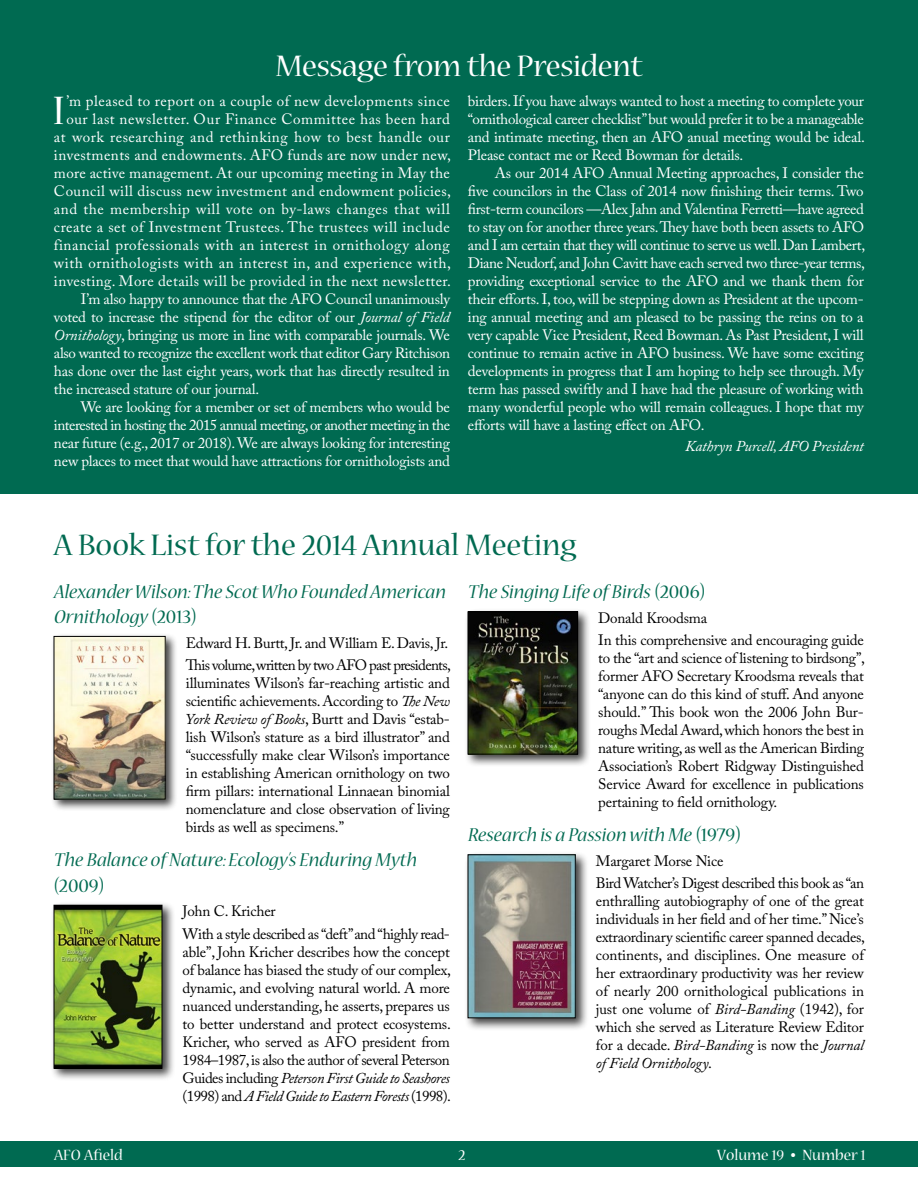
<style>
.page{position:relative;width:918px;height:1188px;background:#fff}
.page>*{position:absolute;margin:0;border:0;box-sizing:border-box;transform-origin:0 0}
.t1{font:44.25px "Nueva Std";color:#fff}
.t2{font:33px "Nueva Std";color:#006a51}
.t3{font:33px "Nueva Std";letter-spacing:-.01em;color:#fff}
.t4{font:italic 21px/25.2px "Nueva Std";color:#006a51}
.t5{font:21px "Nueva Std";color:#006a51}
.t6{font:16.5px "Nueva Std";color:#fff}
.t7{font:15px/18px "Adobe Caslon Pro";letter-spacing:-.015em;color:#fff;text-align:justify}
.t8{font:15px/18px "Adobe Caslon Pro";letter-spacing:-.015em;color:#000}
.t9{font:italic 15px "Adobe Caslon Pro";letter-spacing:-.01em;color:#fff}
.s1{font-style:italic}
.s2{font-style:normal}
</style>
<div class="page">
<div style="left:0;top:1142px;width:918px;height:25px;background:#006a51"></div>
<div style="left:0;top:0;width:918px;height:494px;background:#006a51"></div>
<div style="left:51px;top:633px;width:127px;height:179px;background:#000;opacity:.75"></div>
<img style="left:56px;top:638px;width:108px;height:160px">
<div style="left:54px;top:636px;width:112px;height:164px;border:1px solid #000"></div>
<div style="left:464px;top:851px;width:125px;height:180px;background:#000;opacity:.75"></div>
<img style="left:470px;top:856px;width:104px;height:160px">
<div style="left:468px;top:854px;width:108px;height:164px;border:1px solid #000"></div>
<div style="left:464px;top:608px;width:127px;height:159px;background:#000;opacity:.75"></div>
<img style="left:470px;top:613px;width:106px;height:140px">
<div style="left:468px;top:611px;width:110px;height:144px;border:1px solid #000"></div>
<div style="left:50px;top:901px;width:125px;height:181px;background:#000;opacity:.75"></div>
<img style="left:56px;top:907px;width:104px;height:160px">
<div style="left:54px;top:905px;width:108px;height:164px;border:1px solid #000"></div>
<h2 class="t3" style="left:276px;top:51px;width:368px">Message from the President</h2>
<h1 class="t1" style="left:53px;top:90px;width:13px">I</h1>
<p class="t7" style="left:66px;top:91px;width:385px">’m pleased to report on a couple of new developments since</p>
<p class="t7" style="left:66px;top:109px;width:385px">our last newsletter. Our Finance Committee has been hard</p>
<p class="t7" style="left:54px;top:127px;width:397px">at work researching and rethinking how to best handle our</p>
<p class="t7" style="left:54px;top:145px;width:399px">investments and endowments. AFO funds are now under new,</p>
<p class="t7" style="left:54px;top:163px;width:397px">more active management. At our upcoming meeting in May the</p>
<p class="t7" style="left:54px;top:181px;width:399px">Council will discuss new investment and endowment policies,</p>
<p class="t7" style="left:54px;top:199px;width:397px">and the membership will vote on by-laws changes that will</p>
<p class="t7" style="left:54px;top:217px;width:397px">create a set of Investment Trustees. The trustees will include</p>
<p class="t7" style="left:54px;top:235px;width:397px">financial professionals with an interest in ornithology along</p>
<p class="t7" style="left:54px;top:253px;width:398px">with ornithologists with an interest in, and experience with,</p>
<p class="t7" style="left:54px;top:271px;width:399px">investing. More details will be provided in the next newsletter.</p>
<p class="t7" style="left:81px;top:289px;width:371px">I’m also happy to announce that the AFO Council unanimously</p>
<p class="t7" style="left:54px;top:307px;width:397px">voted to increase the stipend for the editor of our <span class="s1">Journal of Field</span></p>
<p class="t7" style="left:54px;top:325px;width:397px"><span class="s1">Ornithology</span>, bringing us more in line with comparable journals. We</p>
<p class="t7" style="left:54px;top:343px;width:398px">also wanted to recognize the excellent work that editor Gary Ritchison</p>
<p class="t7" style="left:54px;top:361px;width:397px">has done over the last eight years, work that has directly resulted in</p>
<p class="t7" style="left:54px;top:379px;width:207px">the increased stature of our journal.</p>
<p class="t7" style="left:81px;top:397px;width:370px">We are looking for a member or set of members who would be</p>
<p class="t7" style="left:54px;top:415px;width:398px">interested in hosting the 2015 annual meeting, or another meeting in the</p>
<p class="t7" style="left:54px;top:433px;width:398px">near future (e.g., 2017 or 2018). We are always looking for interesting</p>
<p class="t7" style="left:54px;top:451px;width:398px">new places to meet that would have attractions for ornithologists and</p>
<p class="t7" style="left:468px;top:91px;width:398px">birders. If you have always wanted to host a meeting to complete your “ornithological career checklist” but would prefer it to be a manageable and intimate meeting, then an AFO anual meeting would be ideal.<br>Please contact me or Reed Bowman for details.</p>
<p class="t7" style="left:468px;top:163px;width:399px;text-indent:27px">As our 2014 AFO Annual Meeting approaches, I consider the five councilors in the Class of 2014 now finishing their terms. Two first-term councilors —Alex Jahn and Valentina Ferretti—have agreed to stay on for another three years. They have both been assets to AFO and I am certain that they will continue to serve us well. Dan Lambert, Diane Neudorf, and John Cavitt have each served two three-year terms, providing exceptional service to the AFO and we thank them for their efforts. I, too, will be stepping down as President at the upcom&shy;ing annual meeting and am pleased to be passing the reins on to a very capable Vice President, Reed Bowman. As Past President, I will continue to remain active in AFO business. We have some exciting developments in progress that I am hoping to help see through. My term has passed swiftly and I have had the pleasure of working with many wonderful people who will remain colleagues. I hope that my efforts will have a lasting effect on AFO.</p>
<p class="t9" style="left:685px;top:437px;width:180px">Kathryn Purcell, AFO President</p>
<h2 class="t2" style="left:54px;top:530px;width:524px">A Book List for the 2014 Annual Meeting</h2>
<h3 class="t4" style="left:54px;top:580px;width:394px">Alexander Wilson: The Scot Who Founded American<br>Ornithology <span class="s2">(2013)</span></h3>
<p class="t8" style="left:186px;top:631px;width:266px;line-height:22.5px">Edward H. Burtt, Jr. and William E. Davis, Jr.<br>This volume, written by two AFO past presidents,</p>
<p class="t8" style="left:186px;top:674px;width:266px;text-align:justify">illuminates Wilson’s far-reaching artistic and scientific achievements. According to <span class="s1">The New York Review of Books</span>, Burtt and Davis “estab&shy;lish Wilson’s stature as a bird illustrator” and “successfully make clear Wilson’s importance in establishing American ornithology on two firm pillars: international Linnaean binomial nomenclature and close observation of living birds as well as specimens.”</p>
<h3 class="t4" style="left:54px;top:848px;width:365px">The Balance of Nature: Ecology’s Enduring Myth</h3>
<h3 class="t5" style="left:54px;top:876px;width:52px">(2009)</h3>
<p class="t8" style="left:183px;top:900px;width:269px;line-height:22.5px">John C. Kricher<br>With a style described as “deft”and “highly read-</p>
<p class="t8" style="left:183px;top:943px;width:270px;text-align:justify">able”, John Kricher describes how the concept of balance has biased the study of our complex, dynamic, and evolving natural world. A more nuanced understanding, he asserts, prepares us to better understand and protect ecosystems.<br>Kricher, who served as AFO president from 1984–1987, is also the author of several Peterson Guides including <span class="s1">Peterson First Guide to Seashores </span>(1998) and <span class="s1">A Field Guide to Eastern Forests</span> (1998).</p>
<h3 class="t4" style="left:468px;top:580px;width:238px">The Singing Life of Birds <span class="s2">(2006)</span></h3>
<p class="t8" style="left:598px;top:606px;width:267px;line-height:22.5px">Donald Kroodsma<br>In this comprehensive and encouraging guide</p>
<p class="t8" style="left:598px;top:649px;width:268px;text-align:justify">to the “art and science of listening to birdsong”, former AFO Secretary Kroodsma reveals that “anyone can do this kind of stuff. And anyone should.” This book won the 2006 John Bur&shy;roughs Medal Award, which honors the best in nature writing, as well as the American Birding Association’s Robert Ridgway Distinguished Service Award for excellence in publications pertaining to field ornithology.</p>
<h3 class="t4" style="left:468px;top:823px;width:274px">Research is a Passion with Me <span class="s2">(1979)</span></h3>
<p class="t8" style="left:596px;top:850px;width:270px;line-height:22.5px">Margaret Morse Nice<br>Bird Watcher’s Digest described this book as “an</p>
<p class="t8" style="left:596px;top:892px;width:271px">enthralling autobiography of one of the great individuals in her field and of her time.” Nice’s extraordinary scientific career spanned decades, continents, and disciplines. One measure of her extraordinary productivity was her review of nearly 200 ornithological publications in just one volume of <span class="s1">Bird-Banding</span> (1942), for which she served as Literature Review Editor for a decade. <span class="s1">Bird-Banding</span> is now the <span class="s1">Journal of Field Ornithology</span>.</p>
<p class="t6" style="left:54px;top:1147px;width:70px">AFO Afield</p>
<p class="t6" style="left:459px;top:1147px;width:8px">2</p>
<p class="t6" style="left:717px;top:1147px;width:150px">Volume 19 • Number 1</p>
</div>
